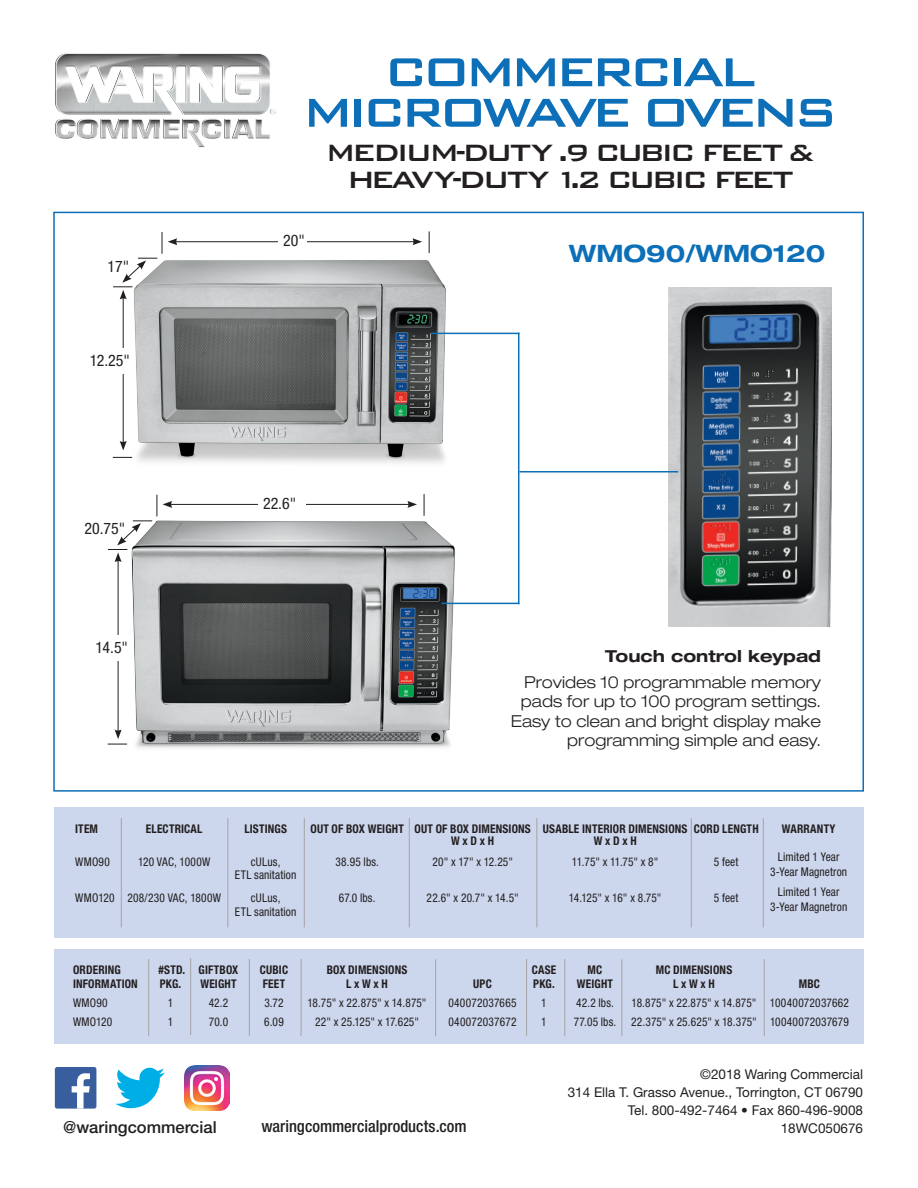
<style>
.page{position:relative;width:918px;height:1188px;background:#fff}
.page>*{position:absolute;margin:0;border:0;box-sizing:border-box;transform-origin:0 0}
.t1{font:500 54px/40.5px "Bank Gothic BT";letter-spacing:-.12em;color:#0c6fb8;text-align:center;scale:1.04 1}
.t2{font:500 31.5px/27px "Bank Gothic BT";letter-spacing:-.12em;color:#231f20;text-align:center;scale:1.04 1}
.t3{font:700 expanded 24px "Helvetica Neue LT Std";color:#0c6fb8}
.t4{font:300 expanded 16.5px/19.5px "Helvetica Neue LT Std";color:#231f20;text-align:right}
.t5{font:500 condensed 16.5px "Helvetica Neue LT Std";color:#231f20}
.t6{font:500 16.5px "Helvetica Neue LT Std";color:#231f20}
.t7{font:condensed 15.9px "Helvetica Neue LT Std";color:#231f20}
.t8{font:13.5px/18px "Helvetica Neue LT Std";color:#231f20;text-align:right}
.t9{font:condensed 12px/13.5px "Helvetica Neue LT Std";letter-spacing:.015em;color:#231f20;text-align:center;scale:.95 1}
.t10{font:700 condensed 12px/11.9px "Helvetica Neue LT Std";letter-spacing:.015em;color:#231f20;text-align:center;scale:.95 1}
.s1{font-weight:700}
</style>
<div class="page">
<img style="left:55px;top:53px;width:221px;height:94px">
<div style="left:54px;top:950px;width:810px;height:94px;background:#ccd6ec"></div>
<hr style="left:148px;top:959px;width:1px;height:77px;background:#a8a9ad">
<hr style="left:190px;top:958px;width:1px;height:77px;background:#a8a9ad">
<hr style="left:249px;top:959px;width:1px;height:77px;background:#a8a9ad">
<hr style="left:301px;top:959px;width:1px;height:77px;background:#a8a9ad">
<hr style="left:435px;top:959px;width:1px;height:77px;background:#a8a9ad">
<hr style="left:526px;top:959px;width:1px;height:77px;background:#a8a9ad">
<hr style="left:564px;top:959px;width:1px;height:77px;background:#a8a9ad">
<hr style="left:621px;top:959px;width:1px;height:77px;background:#a8a9ad">
<hr style="left:764px;top:959px;width:1px;height:77px;background:#a8a9ad">
<div style="left:54px;top:807px;width:810px;height:131px;background:#ccd6ec"></div>
<hr style="left:121px;top:818px;width:1px;height:109px;background:#a8a9ad">
<hr style="left:227px;top:818px;width:1px;height:109px;background:#a8a9ad">
<hr style="left:304px;top:818px;width:1px;height:109px;background:#a8a9ad">
<hr style="left:409px;top:818px;width:1px;height:109px;background:#a8a9ad">
<hr style="left:536px;top:818px;width:1px;height:109px;background:#a8a9ad">
<hr style="left:691px;top:818px;width:1px;height:109px;background:#a8a9ad">
<hr style="left:763px;top:818px;width:1px;height:109px;background:#a8a9ad">
<img style="left:123px;top:247px;width:334px;height:217px">
<hr style="left:123px;top:297px;width:1px;height:146px;background:#231f20">
<svg style="left:120px;top:441px;width:7px;height:10px"></svg>
<div style="left:90px;top:348px;width:43px;height:26px;background:#fff"></div>
<svg style="left:429px;top:231px;width:1px;height:22px"></svg>
<hr style="left:175px;top:241px;width:240px;height:1px;background:#231f20">
<svg style="left:412px;top:238px;width:10px;height:7px"></svg>
<div style="left:278px;top:225px;width:29px;height:27px;background:#fff"></div>
<svg style="left:113px;top:457px;width:19px;height:1px"></svg>
<svg style="left:113px;top:232px;width:64px;height:67px"></svg>
<svg style="left:424px;top:494px;width:1px;height:18px"></svg>
<hr style="left:170px;top:504px;width:240px;height:1px;background:#231f20">
<svg style="left:163px;top:501px;width:9px;height:7px"></svg>
<svg style="left:407px;top:501px;width:10px;height:7px"></svg>
<div style="left:258px;top:488px;width:48px;height:28px;background:#fff"></div>
<img style="left:114px;top:512px;width:361px;height:236px">
<svg style="left:108px;top:730px;width:19px;height:15px"></svg>
<svg style="left:108px;top:495px;width:49px;height:67px"></svg>
<img style="left:669px;top:288px;width:162px;height:338px">
<hr style="left:442px;top:603px;width:77px;height:1px;background:#0c6fb8">
<hr style="left:431px;top:333px;width:88px;height:1px;background:#0c6fb8">
<hr style="left:518px;top:333px;width:1px;height:271px;background:#0c6fb8">
<hr style="left:519px;top:471px;width:159px;height:1px;background:#0c6fb8">
<div style="left:55px;top:1067px;width:41px;height:42px;background:#385e9e;border-radius:2px"></div>
<svg style="left:72px;top:1073px;width:18px;height:36px"></svg>
<svg style="left:115px;top:1068px;width:50px;height:40px"></svg>
<img style="left:185px;top:1065px;width:44px;height:45px">
<p class="t7" style="left:108px;top:258px;width:23px">17"</p>
<p class="t7" style="left:90px;top:352px;width:42px">12.25"</p>
<h1 class="t1" style="left:302px;top:51px;width:518px">COMMERCIAL<br>MICROWAVE OVENS</h1>
<h2 class="t2" style="left:326px;top:139px;width:472px">MEDIUM-DUTY .9 CUBIC FEET &amp;<br>HEAVY-DUTY 1.2 CUBIC FEET</h2>
<p class="t7" style="left:283px;top:232px;width:23px">20"</p>
<h3 class="t3" style="left:569px;top:238px;width:258px">WMO90/WMO120</h3>
<p class="t7" style="left:85px;top:519px;width:42px">20.75"</p>
<p class="t7" style="left:263px;top:494px;width:35px">22.6"</p>
<p class="t7" style="left:96px;top:638px;width:34px">14.5"</p>
<p class="t4" style="left:524px;top:642px;width:299px;line-height:26.2px"><span class="s1">Touch control keypad<br></span>Provides 10 programmable memory</p>
<p class="t4" style="left:511px;top:692px;width:312px">pads for up to 100 program settings.<br>Easy to clean and bright display make programming simple and easy.</p>
<p class="t10" style="left:75px;top:823px;width:26px">ITEM</p>
<p class="t9" style="left:75px;top:855px;width:38px">WMO90</p>
<p class="t9" style="left:75px;top:891px;width:43px">WMO120</p>
<p class="t10" style="left:146px;top:823px;width:61px">ELECTRICAL</p>
<p class="t9" style="left:138px;top:855px;width:78px">120 VAC, 1000W</p>
<p class="t9" style="left:127px;top:891px;width:100px">208/230 VAC, 1800W</p>
<p class="t10" style="left:244px;top:823px;width:46px">LISTINGS</p>
<p class="t9" style="left:235px;top:855px;width:66px">cULus,<br>ETL sanitation</p>
<p class="t9" style="left:235px;top:891px;width:66px">cULus,<br>ETL sanitation</p>
<p class="t10" style="left:310px;top:823px;width:100px">OUT OF BOX WEIGHT</p>
<p class="t9" style="left:335px;top:855px;width:47px">38.95 lbs.</p>
<p class="t9" style="left:339px;top:891px;width:40px">67.0 lbs.</p>
<p class="t10" style="left:415px;top:823px;width:124px">OUT OF BOX DIMENSIONS<br>W x D x H</p>
<p class="t9" style="left:432px;top:855px;width:86px">20" x 17" x 12.25"</p>
<p class="t9" style="left:427px;top:891px;width:98px">22.6" x 20.7" x 14.5"</p>
<p class="t10" style="left:543px;top:823px;width:154px">USABLE INTERIOR DIMENSIONS<br>W x D x H</p>
<p class="t9" style="left:572px;top:855px;width:92px">11.75" x 11.75" x 8"</p>
<p class="t9" style="left:569px;top:891px;width:99px">14.125" x 16" x 8.75"</p>
<p class="t10" style="left:694px;top:823px;width:70px">CORD LENGTH</p>
<p class="t9" style="left:714px;top:855px;width:27px">5 feet</p>
<p class="t9" style="left:714px;top:891px;width:27px">5 feet</p>
<p class="t10" style="left:782px;top:823px;width:58px">WARRANTY</p>
<p class="t9" style="left:770px;top:850px;width:83px;line-height:15px">Limited 1 Year<br>3-Year Magnetron</p>
<p class="t9" style="left:770px;top:884px;width:83px;line-height:15px">Limited 1 Year<br>3-Year Magnetron</p>
<p class="t10" style="left:73px;top:964px;width:52px">ORDERING</p>
<p class="t10" style="left:158px;top:964px;width:86px">#STD. GIFTBOX</p>
<p class="t10" style="left:260px;top:964px;width:31px">CUBIC</p>
<p class="t10" style="left:327px;top:964px;width:86px">BOX DIMENSIONS</p>
<p class="t10" style="left:532px;top:964px;width:27px">CASE</p>
<p class="t10" style="left:588px;top:964px;width:17px">MC</p>
<p class="t10" style="left:656px;top:964px;width:82px">MC DIMENSIONS</p>
<p class="t10" style="left:73px;top:978px;width:70px">INFORMATION</p>
<p class="t10" style="left:160px;top:978px;width:24px">PKG.</p>
<p class="t10" style="left:200px;top:978px;width:40px">WEIGHT</p>
<p class="t10" style="left:263px;top:978px;width:25px">FEET</p>
<p class="t10" style="left:346px;top:978px;width:45px">L x W x H</p>
<p class="t10" style="left:473px;top:978px;width:21px">UPC</p>
<p class="t10" style="left:533px;top:978px;width:24px">PKG.</p>
<p class="t10" style="left:577px;top:978px;width:40px">WEIGHT</p>
<p class="t10" style="left:673px;top:978px;width:45px">L x W x H</p>
<p class="t10" style="left:799px;top:978px;width:24px">MBC</p>
<p class="t9" style="left:73px;top:996px;width:38px">WMO90</p>
<p class="t9" style="left:168px;top:996px;width:7px">1</p>
<p class="t9" style="left:209px;top:996px;width:22px">42.2</p>
<p class="t9" style="left:264px;top:996px;width:22px">3.72</p>
<p class="t9" style="left:308px;top:996px;width:127px">18.75" x 22.875" x 14.875"</p>
<p class="t9" style="left:448px;top:996px;width:73px">040072037665</p>
<p class="t9" style="left:541px;top:996px;width:7px">1</p>
<p class="t9" style="left:576px;top:996px;width:41px">42.2 lbs.</p>
<p class="t9" style="left:632px;top:996px;width:230px">18.875" x 22.875" x 14.875" 10040072037662</p>
<p class="t9" style="left:73px;top:1015px;width:43px">WMO120</p>
<p class="t9" style="left:168px;top:1015px;width:7px">1</p>
<p class="t9" style="left:209px;top:1015px;width:22px">70.0</p>
<p class="t9" style="left:264px;top:1015px;width:22px">6.09</p>
<p class="t9" style="left:315px;top:1015px;width:111px">22" x 25.125" x 17.625"</p>
<p class="t9" style="left:449px;top:1015px;width:73px">040072037672</p>
<p class="t9" style="left:541px;top:1015px;width:7px">1</p>
<p class="t9" style="left:574px;top:1015px;width:291px">77.05 lbs. 22.375" x 25.625" x 18.375" 10040072037679</p>
<p class="t6" style="left:63px;top:1117px;width:155px">@waringcommercial</p>
<h3 class="t5" style="left:261px;top:1117px;width:207px">waringcommercialproducts.com</h3>
<p class="t8" style="left:568px;top:1065px;width:297px">©2018 Waring Commercial<br>314 Ella T. Grasso Avenue., Torrington, CT 06790<br>Tel. 800-492-7464 • Fax 860-496-9008<br>18WC050676</p>
</div>
